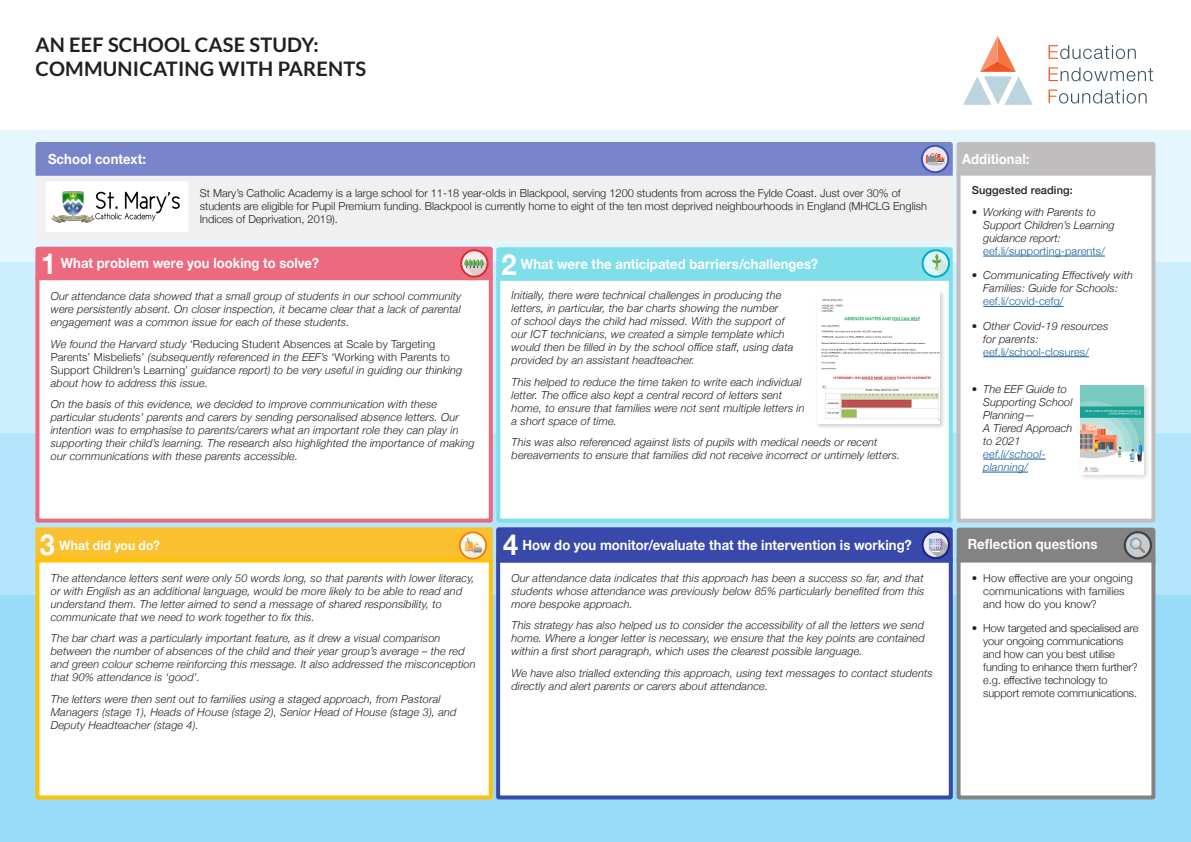
<style>
.page{position:relative;width:1191px;height:842px;background:#fff}
.page>*{position:absolute;margin:0;border:0;box-sizing:border-box;transform-origin:0 0}
.RADAAR_Sub_section_h{font:700 29px "Helvetica Neue";color:#fff;scale:.93 1}
.Header_LH{font:700 20px "Lato";letter-spacing:.01em;color:#231f20}
.Paragraph_Style_2{font:700 14px "Helvetica Neue";letter-spacing:.005em;color:#fff;scale:.93 1}
.RADAAR_Sub_section_h-2{font:700 14px "Helvetica Neue";letter-spacing:.005em;color:#fff;scale:.93 1}
.Paragraph_Style_2-2{font:700 13px "Helvetica Neue";letter-spacing:.005em;color:#fff;scale:.93 1}
.Section_bOdy_text{font:italic 300 11px/13px "Helvetica Neue";letter-spacing:.01em;color:#231f20}
.Section_Completed_Te{font:italic 300 11px/13px "Helvetica Neue";letter-spacing:.01em;color:#231f20}
.Section_bOdy_text-2{font:300 11px/13px "Helvetica Neue";color:#231f20}
.Section_bOdy_text-3{font:500 11px "Helvetica Neue";letter-spacing:.01em;color:#231f20}
.s1{font-style:normal}
.s2{font-style:normal;color:#175d9e}
.s3{color:#175d9e}
</style>
<div class="page">
<div style="left:0;top:130px;width:1191px;height:237px;background:#e6f6fe"></div>
<div style="left:0;top:262px;width:1191px;height:237px;background:#cdeefd"></div>
<div style="left:0;top:433px;width:1191px;height:225px;background:#b4e5fc"></div>
<div style="left:0;top:595px;width:1191px;height:247px;background:#9addfb"></div>
<svg style="left:956px;top:556px;width:200px;height:244px;background:#f6f7f7"></svg>
<div style="left:35px;top:171px;width:917px;height:70px;background:#f0f0f0"></div>
<svg style="left:963px;top:36px;width:69px;height:69px"></svg>
<svg style="left:1048px;top:45px;width:105px;height:59px"></svg>
<div style="left:46px;top:181px;width:142px;height:51px;background:#fff;border-radius:2px"></div>
<img style="left:52px;top:191px;width:128px;height:32px">
<div style="left:35px;top:281px;width:458px;height:242px;background:#fff"></div>
<div style="left:35px;top:562px;width:458px;height:238px;background:#fff"></div>
<div style="left:496px;top:274px;width:457px;height:249px;background:#fff"></div>
<div style="left:496px;top:562px;width:457px;height:238px;background:#fff"></div>
<svg style="left:35px;top:247px;width:917px;height:34px;background:#b8a6b5"></svg>
<div style="left:921px;top:249px;width:29px;height:29px;border:2px solid #00acc1;border-radius:50%"></div>
<div style="left:815px;top:289px;width:131px;height:141px;background:#231f20;opacity:.2"></div>
<div style="left:817px;top:292px;width:122px;height:131px;background:#fff"></div>
<img style="left:821px;top:299px;width:118px;height:122px">
<svg style="left:956px;top:169px;width:200px;height:354px;background:#f9f9fa"></svg>
<svg style="left:36px;top:142px;width:1119px;height:34px;background:#8790c8"></svg>
<svg style="left:35px;top:527px;width:1120px;height:35px;background:#988773"></svg>
<div style="left:1130px;top:538px;width:11px;height:11px;border:1px solid #78909c;border-radius:50%"></div>
<div style="left:1123px;top:531px;width:29px;height:28px;border:2px solid #424242;border-radius:50%"></div>
<div style="left:1078px;top:383px;width:72px;height:98px;background:#231f20;opacity:.19"></div>
<img style="left:1080px;top:385px;width:63px;height:89px">
<p class="Header_LH" style="left:35px;top:33px;width:285px">AN EEF SCHOOL CASE STUDY:</p>
<p class="Header_LH" style="left:35px;top:57px;width:332px">COMMUNICATING WITH PARENTS</p>
<p class="RADAAR_Sub_section_h-2" style="left:48px;top:148px;width:107px">School context:</p>
<p class="Section_bOdy_text-2" style="left:200px;top:186px;width:728px">St Mary’s Catholic Academy is a large school for 11-18 year-olds in Blackpool, serving 1200 students from across the Fylde Coast. Just over 30% of students are eligible for Pupil Premium funding. Blackpool is currently home to eight of the ten most deprived neighbourhoods in England (MHCLG English<br>Indices of Deprivation, 2019).</p>
<p class="RADAAR_Sub_section_h" style="left:41px;top:241px;width:18px">1</p>
<p class="Paragraph_Style_2" style="left:61px;top:252px;width:279px">What problem were you looking to solve?</p>
<p class="Section_Completed_Te" style="left:51px;top:289px;width:412px;text-align:justify">Our attendance data showed that a small group of students in our school community were persistently absent. On closer inspection, it became clear that a lack of parental engagement was a common issue for each of these students.</p>
<p class="Section_Completed_Te" style="left:51px;top:337px;width:413px">We found the Harvard study <span class="s1">‘Reducing Student Absences at Scale by Targeting Parents’ Misbeliefs’</span> (subsequently referenced in the EEF’s <span class="s1">‘Working with Parents to Support Children’s Learning’</span> guidance report) to be very useful in guiding our thinking about how to address this issue.</p>
<p class="Section_Completed_Te" style="left:51px;top:397px;width:425px">On the basis of this evidence, we decided to improve communication with these particular students’ parents and carers by sending personalised absence letters. Our intention was to emphasise to parents/carers what an important role they can play in supporting their child’s learning. The research also highlighted the importance of making our communications with these parents accessible.</p>
<p class="RADAAR_Sub_section_h" style="left:501px;top:242px;width:18px">2</p>
<p class="Paragraph_Style_2" style="left:521px;top:253px;width:321px">What were the anticipated barriers/challenges?</p>
<p class="Section_bOdy_text" style="left:511px;top:288px;width:283px">Initially, there were technical challenges in producing the letters, in particular, the bar charts showing the number<br>of school days the child had missed. With the support of our ICT technicians, we created a simple template which would then be filled in by the school office staff, using data provided by an assistant headteacher.</p>
<p class="Section_bOdy_text" style="left:511px;top:375px;width:294px">This helped to reduce the time taken to write each individual letter. The office also kept a central record of letters sent home, to ensure that families were not sent multiple letters in a short space of time.</p>
<p class="Section_bOdy_text" style="left:511px;top:435px;width:390px">This was also referenced against lists of pupils with medical needs or recent bereavements to ensure that families did not receive incorrect or untimely letters.</p>
<p class="Paragraph_Style_2" style="left:962px;top:148px;width:74px">Additional:</p>
<p class="Section_bOdy_text-3" style="left:972px;top:182px;width:102px">Suggested reading:</p>
<p class="Section_Completed_Te" style="left:983px;top:205px;width:133px;text-indent:-11px">• Working with Parents to<br>Support Children’s Learning guidance report: <span class="s2">eef.li/supporting-parents/</span></p>
<p class="Section_Completed_Te" style="left:983px;top:268px;width:151px;text-indent:-11px">• Communicating Effectively with<br>Families: Guide for Schools: <span class="s2">eef.li/covid-cefg/</span></p>
<p class="Section_Completed_Te" style="left:983px;top:318px;width:127px;text-indent:-11px">• Other Covid-19 resources for parents: <span class="s2">eef.li/school-closures/</span></p>
<p class="Section_Completed_Te" style="left:983px;top:382px;width:91px;text-indent:-11px">• The EEF Guide to<br>Supporting School<br>Planning—<br>A Tiered Approach to 2021 <span class="s3">eef.li/school&shy;planning/</span></p>
<p class="RADAAR_Sub_section_h" style="left:40px;top:522px;width:18px">3</p>
<p class="Paragraph_Style_2" style="left:968px;top:533px;width:141px">Reflection questions</p>
<p class="RADAAR_Sub_section_h" style="left:503px;top:522px;width:18px">4</p>
<p class="Paragraph_Style_2" style="left:522px;top:534px;width:420px">How do you monitor/evaluate that the intervention is working?</p>
<p class="Paragraph_Style_2-2" style="left:59px;top:535px;width:110px">What did you do?</p>
<p class="Section_bOdy_text" style="left:51px;top:570px;width:425px">The attendance letters sent were only 50 words long, so that parents with lower literacy, or with English as an additional language, would be more likely to be able to read and understand them. The letter aimed to send a message of shared responsibility, to communicate that we need to work together to fix this.</p>
<p class="Section_bOdy_text" style="left:51px;top:631px;width:426px">The bar chart was a particularly important feature, as it drew a visual comparison between the number of absences of the child and their year group’s average – the red and green colour scheme reinforcing this message. It also addressed the misconception that 90% attendance is ‘good’.</p>
<p class="Section_bOdy_text" style="left:51px;top:691px;width:407px">The letters were then sent out to families using a staged approach, from Pastoral<br>Managers (stage 1), Heads of House (stage 2), Senior Head of House (stage 3), and<br>Deputy Headteacher (stage 4).</p>
<p class="Section_bOdy_text" style="left:511px;top:570px;width:414px;text-align:justify">Our attendance data indicates that this approach has been a success so far, and that students whose attendance was previously below 85% particularly benefited from this more bespoke approach.</p>
<p class="Section_bOdy_text" style="left:511px;top:618px;width:415px;text-align:justify">This strategy has also helped us to consider the accessibility of all the letters we send home. Where a longer letter is necessary, we ensure that the key points are contained within a first short paragraph, which uses the clearest possible language.</p>
<p class="Section_bOdy_text" style="left:511px;top:665px;width:423px">We have also trialled extending this approach, using text messages to contact students directly and alert parents or carers about attendance.</p>
<p class="Section_bOdy_text-2" style="left:983px;top:570px;width:151px;text-indent:-11px">• How effective are your ongoing communications with families and how do you know?</p>
<p class="Section_bOdy_text-2" style="left:983px;top:621px;width:157px;text-indent:-11px">• How targeted and specialised are your ongoing communications and how can you best utilise funding to enhance them further? e.g. effective technology to support remote communications.</p>
</div>
